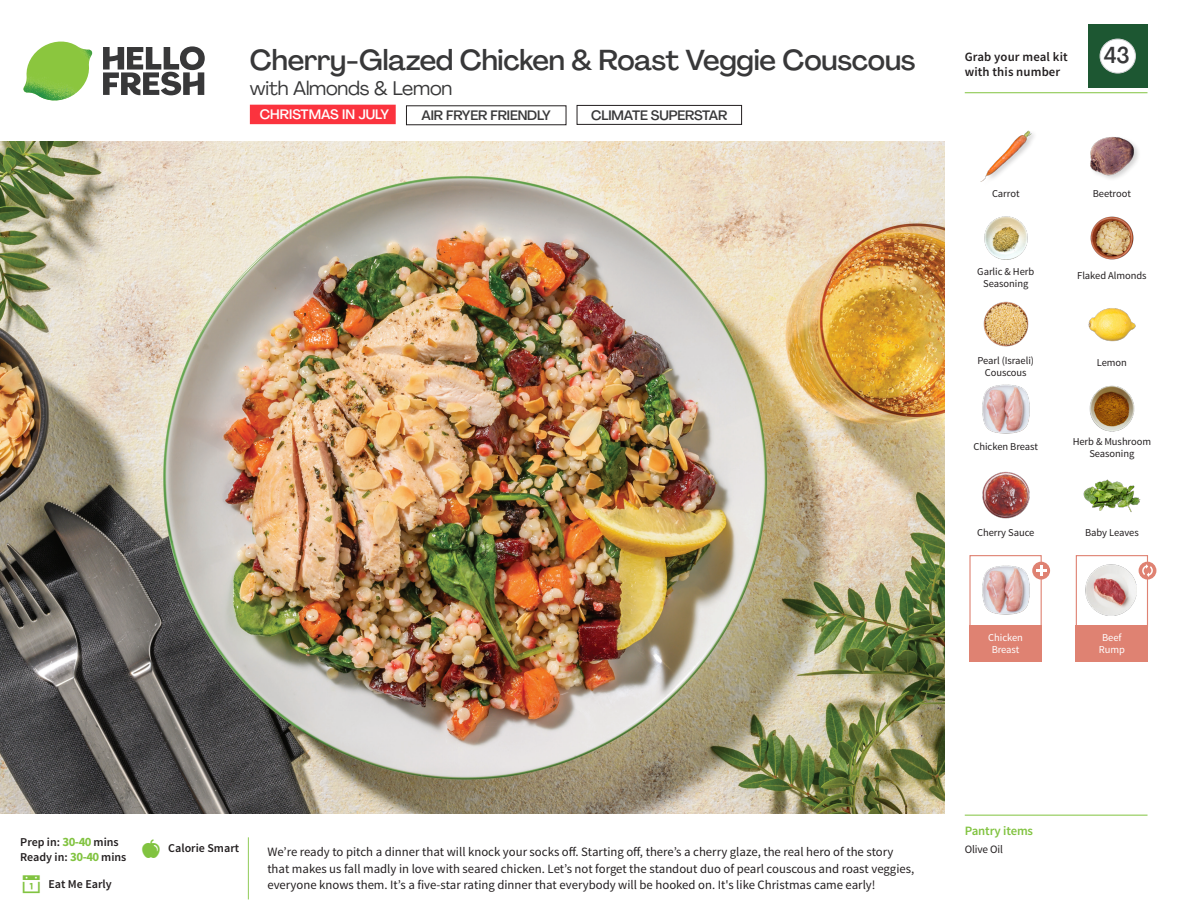
<style>
.page{position:relative;width:1188px;height:918px;background:#fff}
.page>*{position:absolute;margin:0;border:0;box-sizing:border-box;transform-origin:0 0}
._15_Titel_UK{font:500 28.5px "Agrandir";letter-spacing:-.015em;color:#383839}
._002_Label_Nr{font:500 22.8px "Agrandir";color:#383839;scale:.94 1}
._15_Titel_UK-2{font:19.5px "Agrandir";letter-spacing:-.01em;color:#383839}
.t1{font:500 13.5px "Agrandir";letter-spacing:-.01em;color:#383839}
.t2{font:500 13.5px "Agrandir";color:#fff}
.Step_6_Text_AU{font:12.75px/16.5px "Source Sans Pro";color:#231f20}
.t3{font:600 12.75px/15px "Source Sans Pro";letter-spacing:.01em;color:#231f20}
._04_Headers_Front{font:600 12.75px "Source Sans Pro";letter-spacing:-.01em;color:#81c340}
._04_Intro{font:600 12px "Source Sans Pro";color:#231f20}
._05_Pantry{font:11.25px "Source Sans Pro";letter-spacing:-.01em;color:#231f20}
._18_FRONT_ingredients{font:10.5px/12px "Source Sans Pro";letter-spacing:-.005em;color:#231f20;text-align:center}
._18_FRONT_ingredients-2{font:10.5px/12px "Source Sans Pro";letter-spacing:-.005em;color:#fff;text-align:center}
.s1{font-weight:700;font-size:12.75px;color:#81c340}
</style>
<div class="page">
<svg style="left:103px;top:46px;width:102px;height:49px"></svg>
<img style="left:23px;top:42px;width:69px;height:59px">
<img style="left:0;top:142px;width:945px;height:672px">
<div style="left:1076px;top:555px;width:72px;height:72px;border:1px solid #df8272"></div>
<div style="left:1076px;top:625px;width:72px;height:37px;background:#df8272"></div>
<div style="left:969px;top:625px;width:73px;height:37px;background:#df8272"></div>
<img style="left:1086px;top:565px;width:51px;height:51px">
<div style="left:969px;top:555px;width:73px;height:72px;border:1px solid #df8272"></div>
<img style="left:982px;top:565px;width:48px;height:50px">
<div style="left:1032px;top:562px;width:18px;height:18px;background:#df8272;border-radius:50%"></div>
<svg style="left:1036px;top:565px;width:10px;height:11px"></svg>
<div style="left:1139px;top:562px;width:17px;height:18px;background:#df8272;border-radius:50%"></div>
<svg style="left:1142px;top:564px;width:11px;height:13px"></svg>
<div style="left:1088px;top:24px;width:60px;height:64px;background:#1d5732"></div>
<div style="left:1100px;top:39px;width:35px;height:34px;background:#fff;border-radius:50%"></div>
<div style="left:1100px;top:39px;width:36px;height:34px;border:1px solid #d1d2d4;border-radius:50%"></div>
<div style="left:577px;top:105px;width:165px;height:20px;border:1px solid #231f20"></div>
<div style="left:406px;top:106px;width:160px;height:19px;border:1px solid #231f20"></div>
<div style="left:250px;top:105px;width:146px;height:19px;background:#fb333e"></div>
<img style="left:1088px;top:308px;width:48px;height:34px">
<img style="left:1089px;top:385px;width:46px;height:47px">
<img style="left:982px;top:384px;width:48px;height:50px">
<img style="left:982px;top:471px;width:48px;height:48px">
<img style="left:983px;top:301px;width:46px;height:46px">
<img style="left:984px;top:216px;width:44px;height:44px">
<img style="left:1090px;top:216px;width:44px;height:44px">
<img style="left:980px;top:130px;width:54px;height:52px">
<img style="left:1090px;top:136px;width:49px;height:43px">
<img style="left:1083px;top:479px;width:58px;height:33px">
<hr style="left:965px;top:815px;width:183px;height:1px;background:#81c340">
<hr style="left:965px;top:92px;width:183px;height:1px;background:#81c340">
<p class="_15_Titel_UK" style="left:250px;top:43px;width:667px">Cherry-Glazed Chicken &amp; Roast Veggie Couscous</p>
<p class="_15_Titel_UK-2" style="left:250px;top:76px;width:204px">with Almonds &amp; Lemon</p>
<p class="t2" style="left:260px;top:106px;width:131px">CHRISTMAS IN JULY</p>
<p class="t1" style="left:422px;top:107px;width:131px">AIR FRYER FRIENDLY</p>
<p class="t1" style="left:591px;top:107px;width:138px">CLIMATE SUPERSTAR</p>
<p class="t3" style="left:965px;top:50px;width:104px">Grab your meal kit with this number</p>
<p class="_002_Label_Nr" style="left:1104px;top:41px;width:29px">43</p>
<p class="_18_FRONT_ingredients" style="left:992px;top:188px;width:29px">Carrot</p>
<p class="_18_FRONT_ingredients" style="left:1093px;top:188px;width:40px">Beetroot</p>
<p class="_18_FRONT_ingredients" style="left:977px;top:265px;width:58px">Garlic &amp; Herb<br>Seasoning</p>
<p class="_18_FRONT_ingredients" style="left:1077px;top:270px;width:71px">Flaked Almonds</p>
<p class="_18_FRONT_ingredients" style="left:977px;top:355px;width:58px">Pearl (Israeli)</p>
<p class="_18_FRONT_ingredients" style="left:1097px;top:356px;width:32px">Lemon</p>
<p class="_18_FRONT_ingredients" style="left:985px;top:367px;width:43px">Couscous</p>
<p class="_18_FRONT_ingredients" style="left:974px;top:441px;width:66px">Chicken Breast</p>
<p class="_18_FRONT_ingredients" style="left:1073px;top:436px;width:80px">Herb &amp; Mushroom<br>Seasoning</p>
<p class="_18_FRONT_ingredients" style="left:977px;top:527px;width:59px">Cherry Sauce</p>
<p class="_18_FRONT_ingredients" style="left:1085px;top:527px;width:55px">Baby Leaves</p>
<p class="_18_FRONT_ingredients-2" style="left:988px;top:632px;width:36px">Chicken<br>Breast</p>
<p class="_18_FRONT_ingredients-2" style="left:1099px;top:632px;width:28px">Beef<br>Rump</p>
<p class="_04_Intro" style="left:20px;top:835px;width:100px">Prep in: <span class="s1">30-40</span> mins</p>
<p class="_04_Intro" style="left:20px;top:850px;width:108px">Ready in: <span class="s1">30-40</span> mins</p>
<p class="_04_Intro" style="left:48px;top:876px;width:65px">Eat Me Early</p>
<p class="_04_Intro" style="left:168px;top:841px;width:72px">Calorie Smart</p>
<p class="Step_6_Text_AU" style="left:267px;top:844px;width:649px">We’re ready to pitch a dinner that will knock your socks off. Starting off, there’s a cherry glaze, the real hero of the story that makes us fall madly in love with seared chicken. Let’s not forget the standout duo of pearl couscous and roast veggies, everyone knows them. It’s a five-star rating dinner that everybody will be hooked on. It's like Christmas came early!</p>
<p class="_04_Headers_Front" style="left:965px;top:822px;width:70px">Pantry items</p>
<p class="_05_Pantry" style="left:965px;top:842px;width:40px">Olive Oil</p>
</div>
